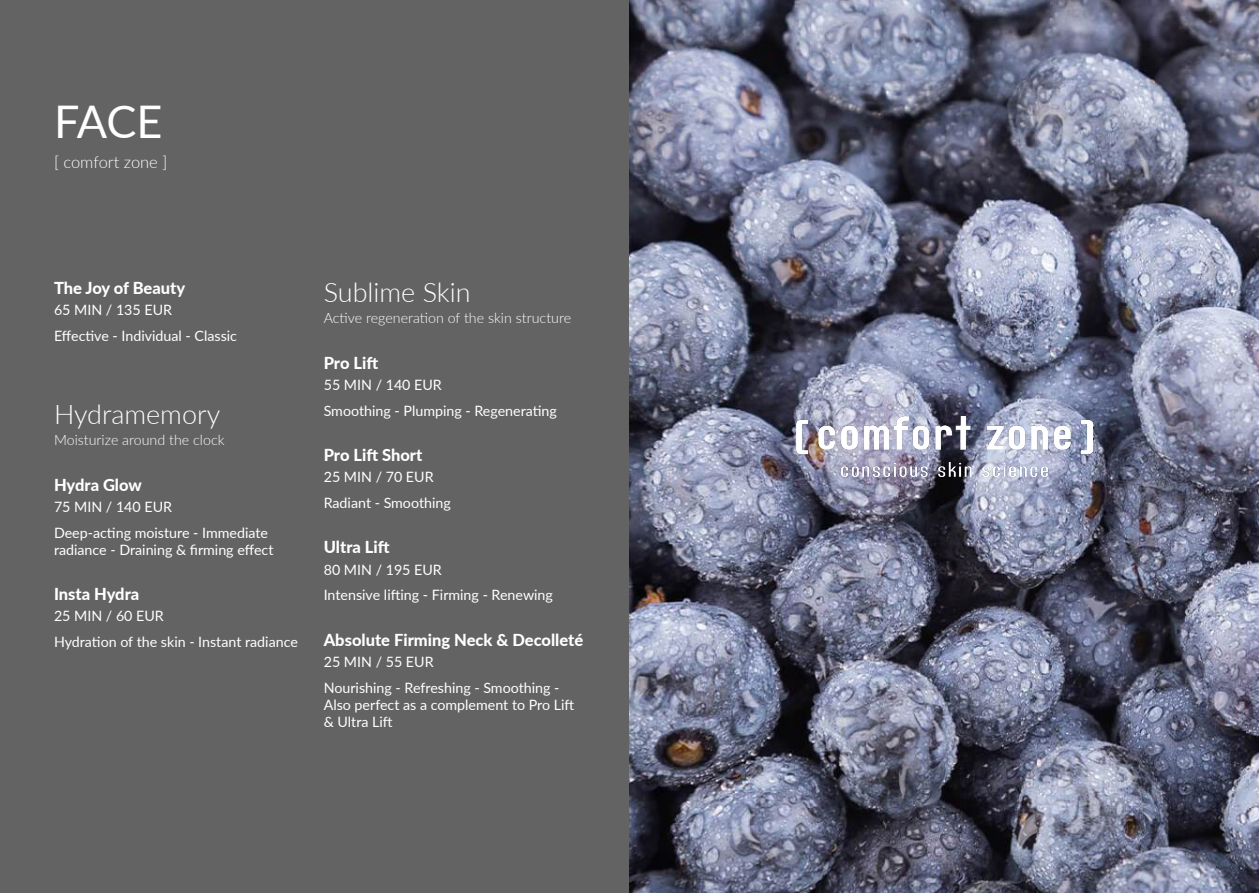
<style>
.page{position:relative;width:1259px;height:893px;background:#fff}
.page>*{position:absolute;margin:0;border:0;box-sizing:border-box;transform-origin:0 0}
.t1{font:45px "Lato";color:#fff}
.t2{font:300 27px "Lato";color:#fff}
.t3{font:800 16.5px "Lato";color:#fff}
.t4{font:300 16.5px "Lato";color:#fff}
.t5{font:14.25px/25.7px "Lato";color:#fff}
.t6{font:300 14.25px "Lato";color:#fff}
</style>
<div class="page">
<div style="left:0;top:0;width:652px;height:893px;background:#646363"></div>
<img style="left:630px;top:0;width:629px;height:893px">
<img style="left:796px;top:416px;width:296px;height:61px">
<h1 class="t1" style="left:54px;top:94px;width:110px">FACE</h1>
<p class="t4" style="left:54px;top:152px;width:115px">[ comfort zone ]</p>
<p class="t3" style="left:54px;top:277px;width:133px">The Joy of Beauty</p>
<p class="t5" style="left:54px;top:297px;width:185px">65 MIN / 135 EUR<br>Effective - Individual - Classic</p>
<h2 class="t2" style="left:54px;top:397px;width:168px">Hydramemory</h2>
<p class="t6" style="left:54px;top:431px;width:172px">Moisturize around the clock</p>
<p class="t3" style="left:54px;top:474px;width:89px">Hydra Glow</p>
<p class="t5" style="left:54px;top:494px;width:215px">75 MIN / 140 EUR<br>Deep-acting moisture - Immediate</p>
<p class="t5" style="left:54px;top:536px;width:221px">radiance - Draining &amp; firming effect</p>
<p class="t3" style="left:54px;top:584px;width:87px">Insta Hydra</p>
<p class="t5" style="left:54px;top:603px;width:245px">25 MIN / 60 EUR<br>Hydration of the skin - Instant radiance</p>
<h2 class="t2" style="left:324px;top:275px;width:148px">Sublime Skin</h2>
<p class="t6" style="left:324px;top:309px;width:249px">Active regeneration of the skin structure</p>
<p class="t3" style="left:324px;top:352px;width:56px">Pro Lift</p>
<p class="t5" style="left:324px;top:372px;width:235px">55 MIN / 140 EUR<br>Smoothing - Plumping - Regenerating</p>
<p class="t3" style="left:324px;top:445px;width:100px">Pro Lift Short</p>
<p class="t5" style="left:324px;top:464px;width:129px">25 MIN / 70 EUR<br>Radiant - Smoothing</p>
<p class="t3" style="left:324px;top:537px;width:67px">Ultra Lift</p>
<p class="t5" style="left:324px;top:556px;width:231px">80 MIN / 195 EUR<br>Intensive lifting - Firming - Renewing</p>
<p class="t3" style="left:324px;top:629px;width:261px">Absolute Firming Neck &amp; Decolleté</p>
<p class="t5" style="left:324px;top:649px;width:237px">25 MIN / 55 EUR<br>Nourishing - Refreshing - Smoothing -</p>
<p class="t5" style="left:324px;top:696px;width:252px;line-height:17.1px">Also perfect as a complement to Pro Lift &amp; Ultra Lift</p>
</div>
